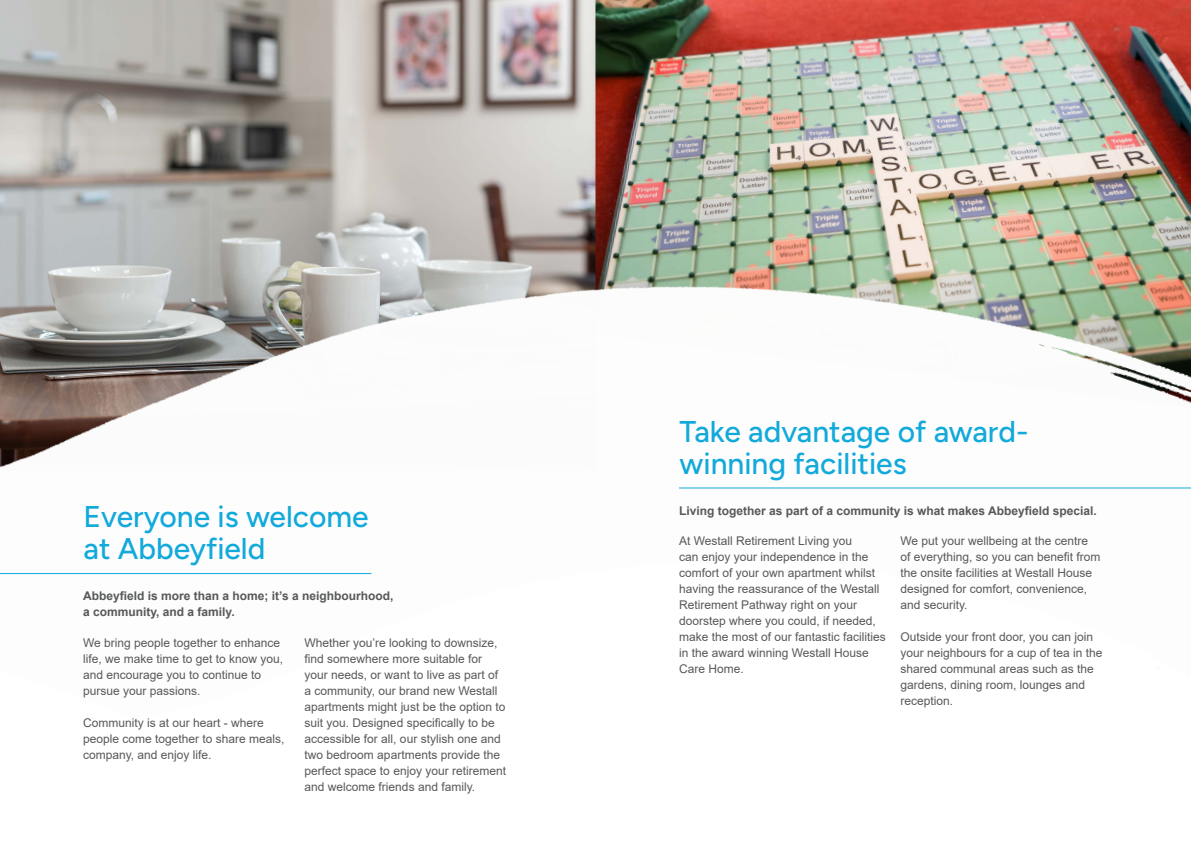
<style>
.page{position:relative;width:1191px;height:842px;background:#fff}
.page>*{position:absolute;margin:0;border:0;box-sizing:border-box;transform-origin:0 0}
.Heading_Orange{font:500 30px/32px "Figtree";color:#12a9db}
.Body_Text{font:12px/16px "Arial";color:#57585a}
.Body_Text-2{font:700 12px/16px "Arial";color:#57585a}
</style>
<div class="page">
<img style="left:0;top:0;width:1191px;height:575px">
<hr style="left:0;top:573px;width:371px;height:1px;background:#12a9db">
<hr style="left:679px;top:487px;width:512px;height:1px;background:#12a9db">
<p class="Heading_Orange" style="left:84px;top:500px;width:287px">Everyone is welcome at Abbeyfield</p>
<p class="Body_Text-2" style="left:83px;top:588px;width:312px">Abbeyfield is more than a home; it’s a neighbourhood, a community, and a family.</p>
<p class="Body_Text" style="left:83px;top:634px;width:202px">We bring people together to enhance life, we make time to get to know you, and encourage you to continue to pursue your passions.</p>
<p class="Body_Text" style="left:83px;top:714px;width:203px">Community is at our heart - where people come together to share meals, company, and enjoy life.</p>
<p class="Body_Text" style="left:304px;top:634px;width:203px">Whether you’re looking to downsize, find somewhere more suitable for your needs, or want to live as part of a community, our brand new Westall apartments might just be the option to suit you. Designed specifically to be accessible for all, our stylish one and two bedroom apartments provide the perfect space to enjoy your retirement and welcome friends and family.</p>
<p class="Heading_Orange" style="left:679px;top:415px;width:350px">Take advantage of award&shy;winning facilities</p>
<p class="Body_Text-2" style="left:679px;top:502px;width:419px">Living together as part of a community is what makes Abbeyfield special.</p>
<p class="Body_Text" style="left:679px;top:533px;width:208px">At Westall Retirement Living you<br>can enjoy your independence in the comfort of your own apartment whilst having the reassurance of the Westall Retirement Pathway right on your doorstep where you could, if needed, make the most of our fantastic facilities in the award winning Westall House Care Home.</p>
<p class="Body_Text" style="left:900px;top:533px;width:202px">We put your wellbeing at the centre of everything, so you can benefit from the onsite facilities at Westall House designed for comfort, convenience, and security.</p>
<p class="Body_Text" style="left:900px;top:629px;width:204px">Outside your front door, you can join your neighbours for a cup of tea in the shared communal areas such as the gardens, dining room, lounges and reception.</p>
</div>
